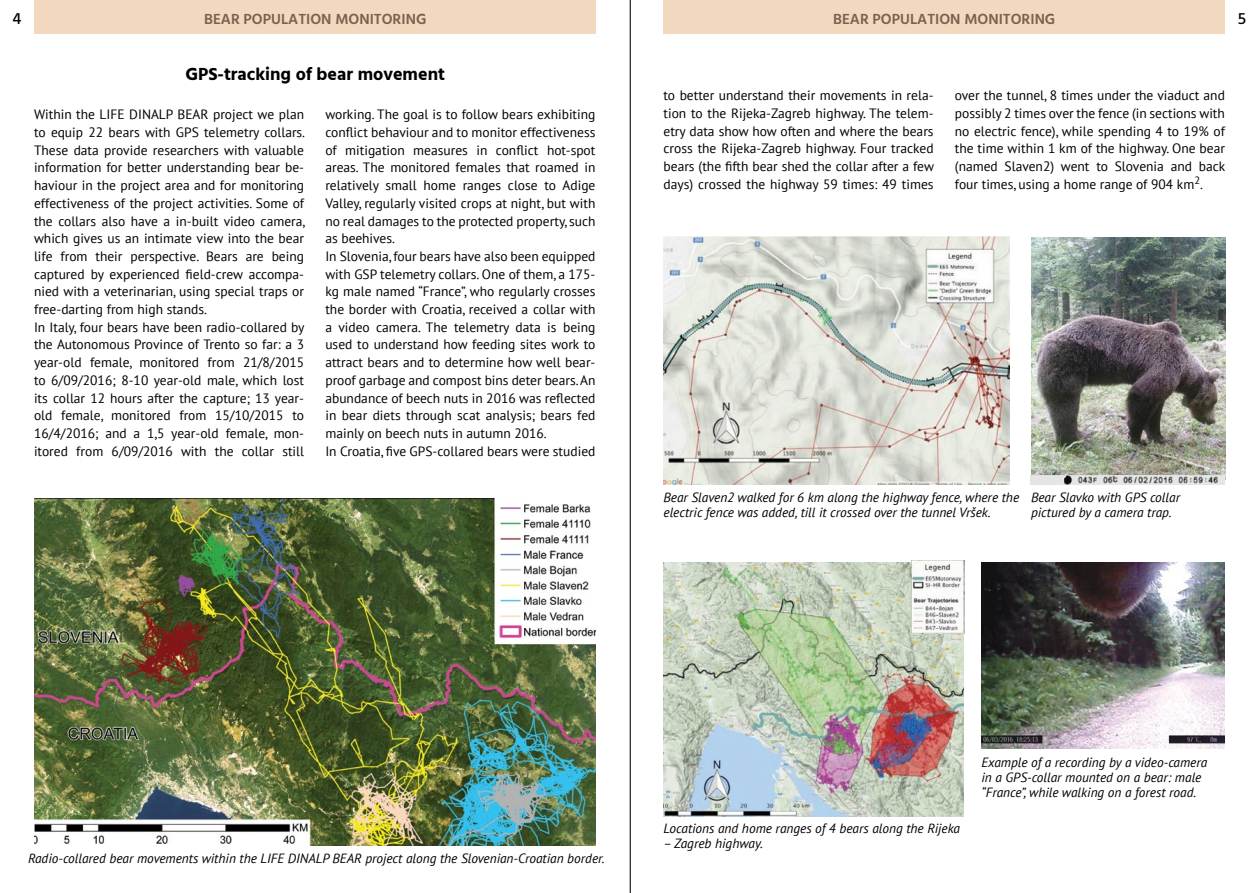
<style>
.page{position:relative;width:1259px;height:893px;background:#fff}
.page>*{position:absolute;margin:0;border:0;box-sizing:border-box;transform-origin:0 0}
.t1{font:700 18px "Hind";color:#000}
.t2{font:500 16.5px "Hind";color:#000}
.t3{font:600 15px "Hind";color:#7f5e4e}
.t4{font:13.5px/17.7px "PT Sans";color:#000}
.t5{font:italic 13.35px/15px "PT Sans";color:#000}
</style>
<div class="page">
<div style="left:34px;top:0;width:561px;height:34px;background:#f1d8bf"></div>
<div style="left:663px;top:0;width:562px;height:34px;background:#f1d8bf"></div>
<img style="left:981px;top:562px;width:244px;height:186px">
<img style="left:1031px;top:237px;width:194px;height:238px">
<img style="left:1031px;top:475px;width:194px;height:10px">
<img style="left:663px;top:562px;width:300px;height:254px">
<img style="left:911px;top:561px;width:53px;height:72px">
<img style="left:34px;top:498px;width:561px;height:347px">
<img style="left:663px;top:237px;width:347px;height:248px">
<hr style="left:630px;top:0;width:1px;height:893px;background:#000">
<p class="t2" style="left:13px;top:7px;width:11px">4</p>
<p class="t3" style="left:833px;top:9px;width:224px">BEAR POPULATION MONITORING</p>
<p class="t2" style="left:1237px;top:7px;width:10px">5</p>
<p class="t3" style="left:204px;top:9px;width:224px">BEAR POPULATION MONITORING</p>
<h1 class="t1" style="left:185px;top:64px;width:261px">GPS-tracking of bear movement</h1>
<p class="t4" style="left:34px;top:105px;width:273px">Within the LIFE DINALP BEAR project we plan to equip 22 bears with GPS telemetry collars.<br>These data provide researchers with valuable information for better understanding bear be&shy;haviour in the project area and for monitoring effectiveness of the project activities. Some of the collars also have a in-built video camera, which gives us an intimate view into the bear life from their perspective. Bears are being captured by experienced field-crew accompa&shy;nied with a veterinarian, using special traps or free-darting from high stands.<br>In Italy, four bears have been radio-collared by the Autonomous Province of Trento so far: a 3 year-old female, monitored from 21/8/2015 to 6/09/2016; 8-10 year-old male, which lost its collar 12 hours after the capture; 13 year&shy;old female, monitored from 15/10/2015 to 16/4/2016; and a 1,5 year-old female, mon&shy;itored from 6/09/2016 with the collar still</p>
<p class="t4" style="left:325px;top:105px;width:272px">working. The goal is to follow bears exhibiting conflict behaviour and to monitor effectiveness of mitigation measures in conflict hot-spot areas. The monitored females that roamed in relatively small home ranges close to Adige Valley, regularly visited crops at night, but with no real damages to the protected property, such as beehives.<br>In Slovenia, four bears have also been equipped with GSP telemetry collars. One of them, a 175- kg male named “France”, who regularly crosses the border with Croatia, received a collar with a video camera. The telemetry data is being used to understand how feeding sites work to attract bears and to determine how well bear&shy;proof garbage and compost bins deter bears. An abundance of beech nuts in 2016 was reflected in bear diets through scat analysis; bears fed mainly on beech nuts in autumn 2016.<br>In Croatia, five GPS-collared bears were studied</p>
<p class="t4" style="left:663px;top:86px;width:272px;text-align:justify">to better understand their movements in rela&shy;tion to the Rijeka-Zagreb highway. The telem&shy;etry data show how often and where the bears cross the Rijeka-Zagreb highway. Four tracked bears (the fifth bear shed the collar after a few days) crossed the highway 59 times: 49 times</p>
<p class="t4" style="left:955px;top:86px;width:272px;text-align:justify">over the tunnel, 8 times under the viaduct and possibly 2 times over the fence (in sections with no electric fence), while spending 4 to 19% of the time within 1 km of the highway. One bear (named Slaven2) went to Slovenia and back four times, using a home range of 904 km<sup>2</sup>.</p>
<p class="t5" style="left:663px;top:489px;width:357px">Bear Slaven2 walked for 6 km along the highway fence, where the electric fence was added, till it crossed over the tunnel Vršek.</p>
<p class="t5" style="left:1031px;top:489px;width:150px">Bear Slavko with GPS collar pictured by a camera trap.</p>
<p class="t5" style="left:28px;top:850px;width:578px">Radio-collared bear movements within the LIFE DINALP BEAR project along the Slovenian-Croatian border.</p>
<p class="t5" style="left:663px;top:820px;width:298px">Locations and home ranges of 4 bears along the Rijeka</p>
<p class="t5" style="left:663px;top:835px;width:101px">– Zagreb highway.</p>
<p class="t5" style="left:981px;top:754px;width:227px">Example of a recording by a video-camera in a GPS-collar mounted on a bear: male “France”, while walking on a forest road.</p>
</div>
